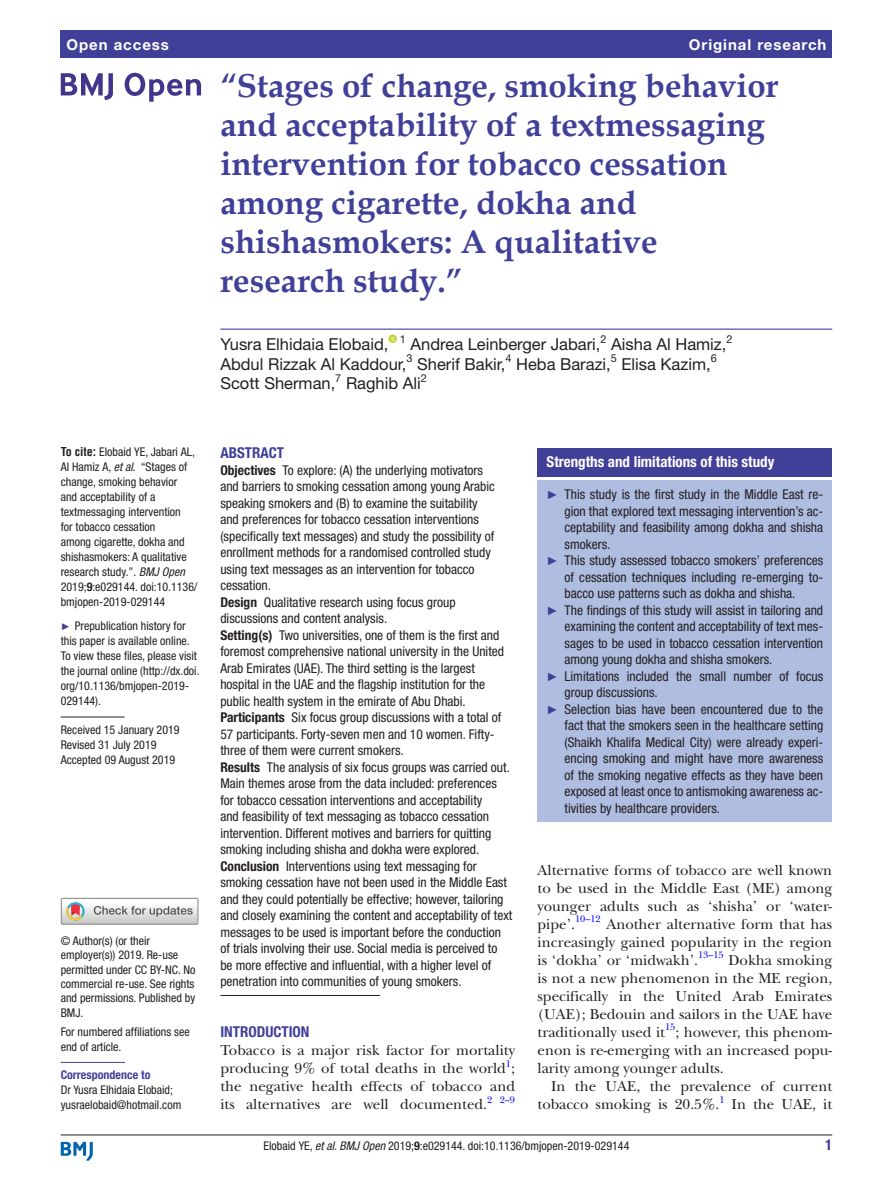
<style>
.page{position:relative;width:893px;height:1191px;background:#fff}
.page>*{position:absolute;margin:0;border:0;box-sizing:border-box;transform-origin:0 0}
.t1{font:700 33px/39px "Book Antiqua";color:#414099}
.t2{font:16.5px "Helvetica Neue LT Std";color:#231f20}
.t3{font:15px/18px "New Baskerville";color:#231f20}
.t4{font:700 condensed 15px "Helvetica Neue LT Std";color:#fff}
.t5{font:700 15px "Helvetica Neue LT Std";letter-spacing:.065em;color:#fff}
.t6{font:700 condensed 15px "Helvetica Neue LT Std";color:#414099}
.t7{font:condensed 13.5px/16.5px "Helvetica Neue LT Std";color:#231f20}
.t8{font:condensed 12px/15px "Helvetica Neue LT Std";color:#231f20}
.t9{font:700 condensed 12px "Helvetica Neue LT Std";color:#414099}
.t10{font:10.95px "Helvetica Neue LT Std";color:#231f20}
.t11{font:9.9px "New Baskerville";color:#00f}
.s1{font-family:"Helvetica LT Std";font-weight:700}
.s2{font-style:italic}
.s3{font-weight:700}
.s4{font-family:"Arial";font-stretch:normal;font-size:9.75px;color:#414099}
.s5{font-family:"Arial";font-stretch:normal;font-size:12px;color:#414099}
</style>
<div class="page">
<hr style="left:61px;top:1134px;width:771px;height:1px;background:#231f20">
<svg style="left:61px;top:1141px;width:32px;height:19px"></svg>
<div style="left:61px;top:31px;width:771px;height:27px;background:#414099"></div>
<hr style="left:220px;top:328px;width:612px;height:2px;background:#414099">
<svg style="left:388px;top:334px;width:9px;height:9px"></svg>
<hr style="left:61px;top:716px;width:64px;height:1px;background:#231f20">
<hr style="left:61px;top:1062px;width:64px;height:1px;background:#414099">
<svg style="left:61px;top:73px;width:52px;height:27px"></svg>
<svg style="left:125px;top:73px;width:76px;height:29px"></svg>
<div style="left:61px;top:897px;width:138px;height:27px;border:1px solid #969090"></div>
<svg style="left:61px;top:898px;width:137px;height:26px"></svg>
<hr style="left:220px;top:995px;width:160px;height:1px;background:#231f20">
<div style="left:538px;top:448px;width:294px;height:28px;background:#414099"></div>
<div style="left:538px;top:480px;width:294px;height:341px;background:#afbde1"></div>
<p class="t5" style="left:66px;top:35px;width:104px">Open access</p>
<p class="t5" style="left:689px;top:35px;width:139px">Original research</p>
<h1 class="t1" style="left:220px;top:66px;width:560px">“Stages of change, smoking behavior and acceptability of a textmessaging intervention for tobacco cessation among cigarette, dokha and shishasmokers: A qualitative research study.”</h1>
<p class="t2" style="left:220px;top:335px;width:170px">Yusra Elhidaia Elobaid,</p>
<p class="t10" style="left:400px;top:332px;width:8px">1</p>
<p class="t2" style="left:411px;top:335px;width:191px">Andrea Leinberger Jabari,</p>
<p class="t10" style="left:601px;top:332px;width:8px">2</p>
<p class="t2" style="left:611px;top:335px;width:117px">Aisha Al Hamiz,</p>
<p class="t10" style="left:726px;top:332px;width:8px">2</p>
<p class="t2" style="left:220px;top:354px;width:188px">Abdul Rizzak Al Kaddour,</p>
<p class="t10" style="left:406px;top:352px;width:8px">3</p>
<p class="t2" style="left:417px;top:354px;width:90px">Sherif Bakir,</p>
<p class="t10" style="left:505px;top:352px;width:8px">4</p>
<p class="t2" style="left:516px;top:354px;width:96px">Heba Barazi,</p>
<p class="t10" style="left:611px;top:352px;width:8px">5</p>
<p class="t2" style="left:621px;top:354px;width:91px">Elisa Kazim,</p>
<p class="t10" style="left:711px;top:352px;width:8px">6</p>
<p class="t2" style="left:220px;top:374px;width:116px">Scott Sherman,</p>
<p class="t10" style="left:335px;top:371px;width:8px">7</p>
<p class="t2" style="left:346px;top:374px;width:76px">Raghib Ali</p>
<p class="t10" style="left:421px;top:371px;width:8px">2</p>
<p class="t8" style="left:61px;top:444px;width:138px"><span class="s1">To cite:</span> Elobaid YE, Jabari AL,<br>Al Hamiz A, <span class="s2">et al</span>. “Stages of change, smoking behavior<br>and acceptability of a textmessaging intervention<br>for tobacco cessation<br>among cigarette, dokha and shishasmokers: A qualitative research study.”. <span class="s2">BMJ Open<br></span>2019;<span class="s3">9</span>:e029144. doi:10.1136/ bmjopen-2019-029144</p>
<p class="t8" style="left:61px;top:618px;width:140px"><span class="s4">►</span> Prepublication history for this paper is available online.<br>To view these files, please visit the journal online (http://dx.doi. org/10.1136/bmjopen-2019-<br>029144).</p>
<p class="t8" style="left:61px;top:722px;width:120px">Received 15 January 2019<br>Revised 31 July 2019<br>Accepted 09 August 2019</p>
<p class="t8" style="left:61px;top:933px;width:136px;line-height:14.4px">© Author(s) (or their employer(s)) 2019. Re-use permitted under CC BY-NC. No commercial re-use. See rights and permissions. Published by<br>BMJ.</p>
<p class="t8" style="left:61px;top:1024px;width:130px">For numbered affiliations see end of article.</p>
<p class="t9" style="left:61px;top:1067px;width:91px">Correspondence to</p>
<p class="t8" style="left:61px;top:1082px;width:122px">Dr Yusra Elhidaia Elobaid; yusraelobaid@hotmail.com</p>
<p class="t6" style="left:220px;top:444px;width:65px">Abstract</p>
<p class="t7" style="left:220px;top:462px;width:293px"><span class="s3">Objectives</span> To explore: (A) the underlying motivators<br>and barriers to smoking cessation among young Arabic speaking smokers and (B) to examine the suitability<br>and preferences for tobacco cessation interventions (specifically text messages) and study the possibility of enrollment methods for a randomised controlled study using text messages as an intervention for tobacco cessation.<br><span class="s3">Design</span> Qualitative research using focus group discussions and content analysis.<br><span class="s3">Setting(s)</span> Two universities, one of them is the first and foremost comprehensive national university in the United Arab Emirates (UAE). The third setting is the largest hospital in the UAE and the flagship institution for the public health system in the emirate of Abu Dhabi.<br><span class="s3">Participants</span> Six focus group discussions with a total of 57 participants. Forty-seven men and 10 women. Fifty&shy;three of them were current smokers.<br><span class="s3">Results</span> The analysis of six focus groups was carried out.<br>Main themes arose from the data included: preferences for tobacco cessation interventions and acceptability<br>and feasibility of text messaging as tobacco cessation intervention. Different motives and barriers for quitting smoking including shisha and dokha were explored.<br><span class="s3">Conclusion</span> Interventions using text messaging for smoking cessation have not been used in the Middle East and they could potentially be effective; however, tailoring and closely examining the content and acceptability of text messages to be used is important before the conduction of trials involving their use. Social media is perceived to be more effective and influential, with a higher level of penetration into communities of young smokers.</p>
<p class="t6" style="left:220px;top:1023px;width:91px">Introduction</p>
<p class="t3" style="left:220px;top:1041px;width:296px">Tobacco is a major risk factor for mortality producing 9% of total deaths in the world ;</p>
<p class="t11" style="left:506px;top:1057px;width:7px">1</p>
<p class="t3" style="left:220px;top:1077px;width:296px">the negative health effects of tobacco and its alternatives are well documented.<sup>2</sup> <sup>2–9</sup></p>
<p class="t4" style="left:547px;top:453px;width:229px">Strengths and limitations of this study</p>
<p class="t7" style="left:547px;top:486px;width:278px"><span class="s5">►</span> This study is the first study in the Middle East re-</p>
<p class="t7" style="left:565px;top:502px;width:260px">gion that explored text messaging intervention’s ac-</p>
<p class="t7" style="left:565px;top:519px;width:260px">ceptability and feasibility among dokha and shisha</p>
<p class="t7" style="left:565px;top:535px;width:47px">smokers.</p>
<p class="t7" style="left:547px;top:552px;width:278px"><span class="s5">►</span> This study assessed tobacco smokers’ preferences</p>
<p class="t7" style="left:565px;top:568px;width:260px">of cessation techniques including re-emerging to-</p>
<p class="t7" style="left:565px;top:585px;width:232px">bacco use patterns such as dokha and shisha.</p>
<p class="t7" style="left:547px;top:601px;width:278px"><span class="s5">►</span> The findings of this study will assist in tailoring and</p>
<p class="t7" style="left:565px;top:618px;width:260px">examining the content and acceptability of text mes-</p>
<p class="t7" style="left:565px;top:634px;width:260px">sages to be used in tobacco cessation intervention</p>
<p class="t7" style="left:565px;top:651px;width:209px">among young dokha and shisha smokers.</p>
<p class="t7" style="left:547px;top:667px;width:278px"><span class="s5">►</span> Limitations included the small number of focus</p>
<p class="t7" style="left:565px;top:684px;width:95px">group discussions.</p>
<p class="t7" style="left:547px;top:700px;width:278px"><span class="s5">►</span> Selection bias have been encountered due to the</p>
<p class="t7" style="left:565px;top:717px;width:260px">fact that the smokers seen in the healthcare setting</p>
<p class="t7" style="left:565px;top:733px;width:260px">(Shaikh Khalifa Medical City) were already experi-</p>
<p class="t7" style="left:565px;top:750px;width:260px">encing smoking and might have more awareness</p>
<p class="t7" style="left:565px;top:766px;width:260px">of the smoking negative effects as they have been</p>
<p class="t7" style="left:565px;top:783px;width:260px">exposed at least once to antismoking awareness ac-</p>
<p class="t7" style="left:565px;top:799px;width:157px">tivities by healthcare providers.</p>
<p class="t3" style="left:538px;top:861px;width:296px;text-align:justify">Alternative forms of tobacco are well known to be used in the Middle East (ME) among younger adults such as ‘shisha’ or ‘water&shy;pipe’.<sup>10–12</sup> Another alternative form that has increasingly gained popularity in the region is ‘dokha’ or ‘midwakh’.</p>
<p class="t11" style="left:698px;top:949px;width:27px">13–15</p>
<p class="t3" style="left:538px;top:951px;width:296px;text-align:justify;text-indent:191px">Dokha smoking is not a new phenomenon in the ME region, specifically in the United Arab Emirates (UAE); Bedouin and sailors in the UAE have traditionally used it<sup>15</sup>; however, this phenom&shy;enon is re-emerging with an increased popu&shy;larity among younger adults.</p>
<p class="t3" style="left:538px;top:1077px;width:296px;text-indent:14px">In the UAE, the prevalence of current tobacco smoking is 20.5%.</p>
<p class="t11" style="left:719px;top:1093px;width:7px">1</p>
<p class="t3" style="left:732px;top:1095px;width:102px">In the UAE, it</p>
<p class="t8" style="left:264px;top:1137px;width:367px">Elobaid YE, <span class="s2">et al</span>. <span class="s2">BMJ Open</span> 2019;<span class="s3">9</span>:e029144. doi:10.1136/bmjopen-2019-029144</p>
<p class="t6" style="left:825px;top:1135px;width:9px">1</p>
</div>
